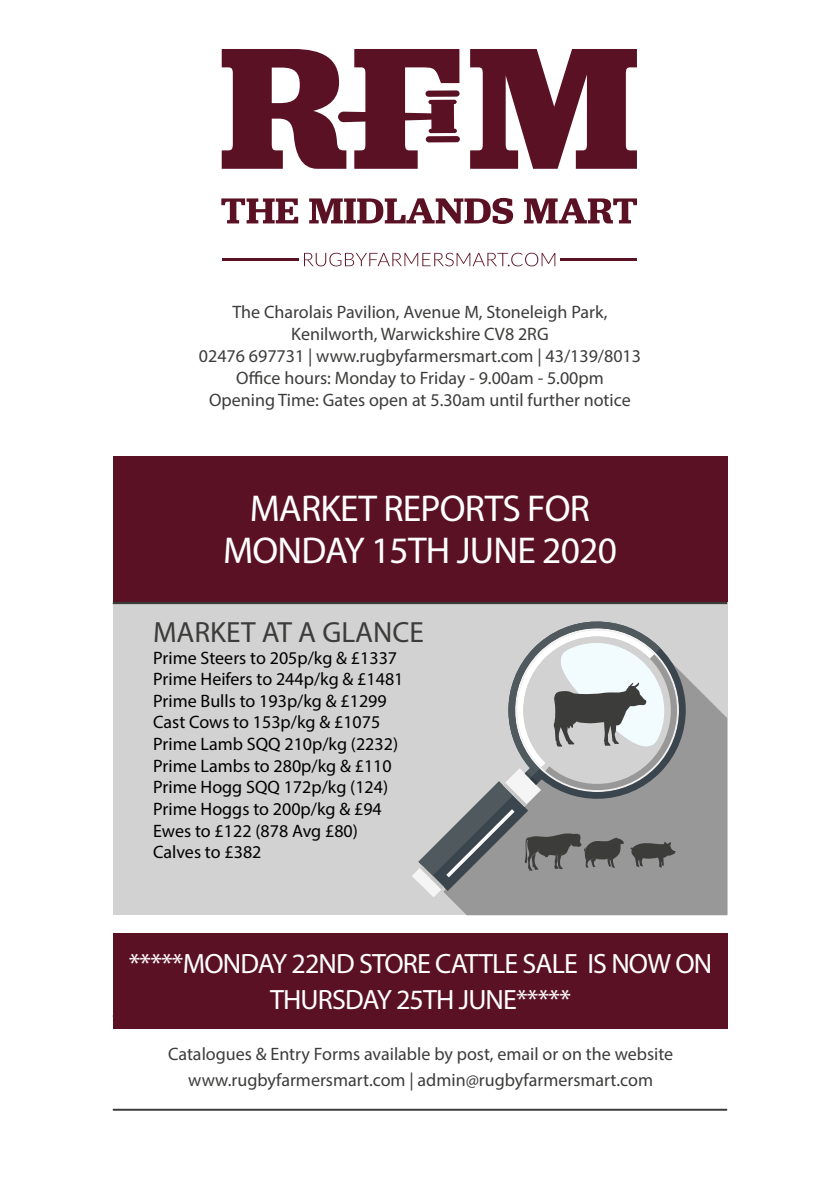
<style>
.page{position:relative;width:840px;height:1191px;background:#fff}
.page>*{position:absolute;margin:0;border:0;box-sizing:border-box;transform-origin:0 0}
.t1{font:37.4px/42px "Myriad Pro";letter-spacing:-.02em;color:#fff;text-align:center}
.t2{font:29.2px "Myriad Pro";color:#3c3c3b}
.t3{font:28px/36px "Myriad Pro";letter-spacing:-.03em;color:#fff;text-align:center}
.t4{font:18px/22px "Myriad Pro";color:#3c3c3b;text-align:center}
.t5{font:18px/21.6px "Myriad Pro";color:#000}
</style>
<div class="page">
<div style="left:113px;top:594px;width:613px;height:321px;background:#d2d2d2"></div>
<div style="left:449px;top:685px;width:277px;height:230px;background:#999898"></div>
<div style="left:113px;top:456px;width:613px;height:146px;background:#5b1124"></div>
<hr style="left:113px;top:602px;width:613px;height:2px;background:#3c3c3b">
<hr style="left:113px;top:1108px;width:613px;height:2px;background:#3c3c3b">
<svg style="left:412px;top:621px;width:282px;height:276px"></svg>
<svg style="left:304px;top:253px;width:251px;height:13px"></svg>
<svg style="left:221px;top:49px;width:415px;height:120px;fill:#5b1124"></svg>
<svg style="left:221px;top:198px;width:415px;height:26px"></svg>
<hr style="left:221px;top:258px;width:77px;height:2px;background:#5b1124">
<hr style="left:560px;top:258px;width:76px;height:2px;background:#5b1124">
<div style="left:113px;top:933px;width:614px;height:95px;background:#5b1124"></div>
<p class="t4" style="left:199px;top:300px;width:443px">The Charolais Pavilion, Avenue M, Stoneleigh Park, Kenilworth, Warwickshire CV8 2RG<br>02476 697731 | www.rugbyfarmersmart.com | 43/139/8013<br>Office hours: Monday to Friday - 9.00am - 5.00pm<br>Opening Time: Gates open at 5.30am until further notice</p>
<h1 class="t1" style="left:223px;top:486px;width:395px">MARKET REPORTS FOR<br>MONDAY 15TH JUNE 2020</h1>
<h2 class="t2" style="left:153px;top:614px;width:272px">MARKET AT A GLANCE</h2>
<p class="t5" style="left:153px;top:646px;width:252px">Prime Steers to 205p/kg &amp; £1337<br>Prime Heifers to 244p/kg &amp; £1481<br>Prime Bulls to 193p/kg &amp; £1299<br>Cast Cows to 153p/kg &amp; £1075<br>Prime Lamb SQQ 210p/kg (2232)<br>Prime Lambs to 280p/kg &amp; £110<br>Prime Hogg SQQ 172p/kg (124)<br>Prime Hoggs to 200p/kg &amp; £94<br>Ewes to £122 (878 Avg £80)<br>Calves to £382</p>
<h3 class="t3" style="left:129px;top:945px;width:584px">*****MONDAY 22ND STORE CATTLE SALE IS NOW ON<br>THURSDAY 25TH JUNE*****</h3>
<p class="t4" style="left:168px;top:1040px;width:506px;line-height:26px">Catalogues &amp; Entry Forms available by post, email or on the website www.rugbyfarmersmart.com | admin@rugbyfarmersmart.com</p>
</div>
